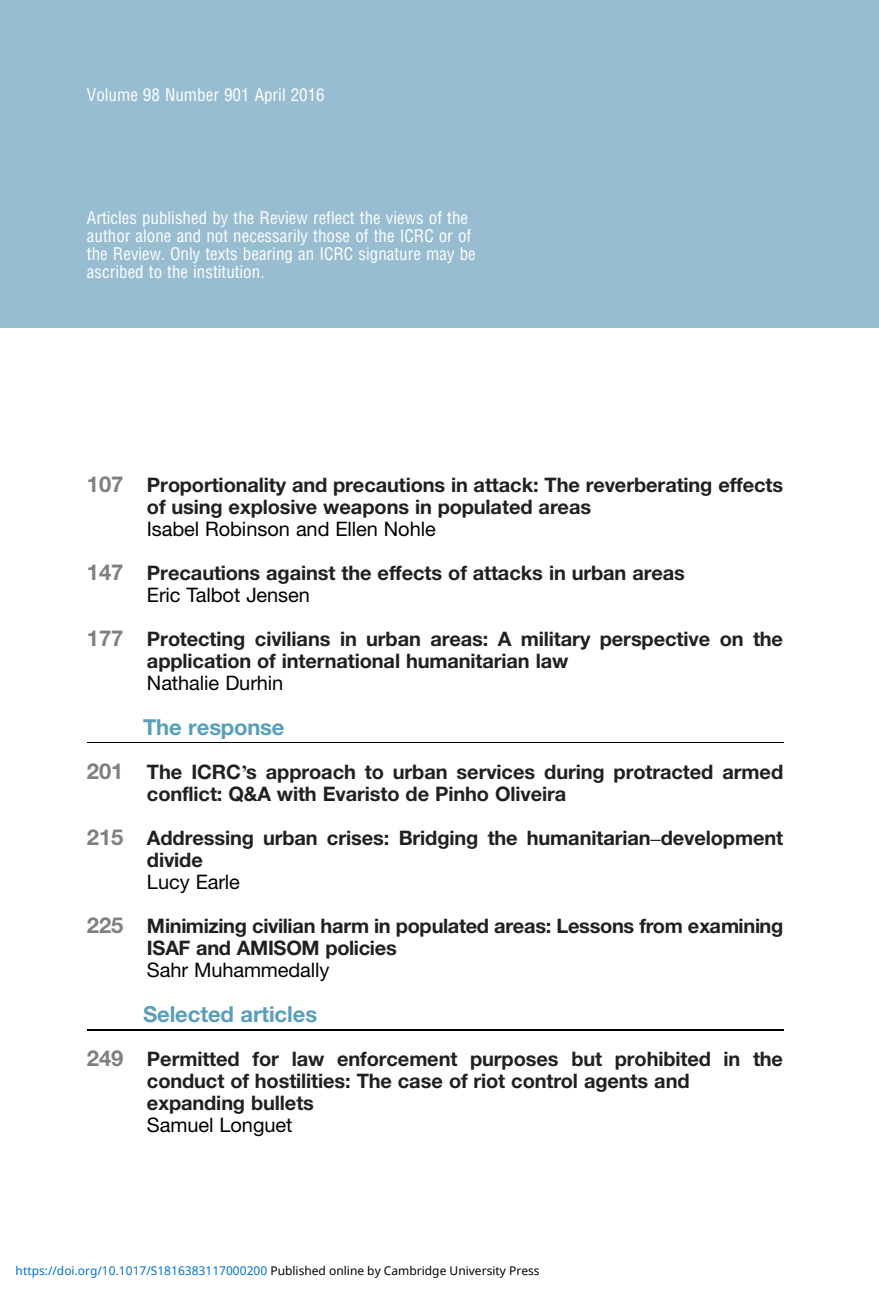
<style>
.page{position:relative;width:879px;height:1304px;background:#fff}
.page>*{position:absolute;margin:0;border:0;box-sizing:border-box;transform-origin:0 0}
.t1{font:22px "Adv TT3 c 6 c 0 bbb.B";color:#599eba}
.t2{font:20px/22px "Adv TT3 c 6 c 0 bbb.B";color:#231f20}
.t3{font:17px/18px "Adv HELVE.53";color:#fff}
.t4{font:12px "Noto Sans";color:#0172cf}
.s1{font-size:22px;color:#808080}
.s2{font-family:"Adv TT203 f 2 f 75";color:#000}
.s3{font-family:"Adv TT2 cba 4 af 3.B"}
.s4{color:#000}
</style>
<div class="page">
<hr style="left:87px;top:742px;width:696px;height:1px;background:#000">
<hr style="left:87px;top:1029px;width:696px;height:1px;background:#000">
<div style="left:0;top:0;width:879px;height:327px;background:#98bdd1"></div>
<p class="t3" style="left:87px;top:87px;width:239px">Volume 98 Number 901 April 2016</p>
<p class="t3" style="left:87px;top:210px;width:390px">Articles published by the Review reflect the views of the author alone and not necessarily those of the ICRC or of the Review. Only texts bearing an ICRC signature may be ascribed to the institution.</p>
<p class="t2" style="left:147px;top:476px;width:637px;text-indent:-60px"><span class="s1">107</span> Proportionality and precautions in attack: The reverberating effects of using explosive weapons in populated areas<br><span class="s2">Isabel Robinson and Ellen Nohle</span></p>
<p class="t2" style="left:147px;top:564px;width:539px;text-indent:-60px"><span class="s1">147</span> Precautions against the effects of attacks in urban areas<br><span class="s2">Eric Talbot Jensen</span></p>
<p class="t2" style="left:147px;top:630px;width:637px;text-indent:-60px"><span class="s1">177</span> Protecting civilians in urban areas: A military perspective on the application of international humanitarian law<br><span class="s2">Nathalie Durhin</span></p>
<p class="t1" style="left:143px;top:719px;width:143px">The response</p>
<p class="t2" style="left:147px;top:763px;width:637px;text-indent:-60px"><span class="s1">201</span> The ICRC<span class="s3">’</span>s approach to urban services during protracted armed conflict: Q&amp;A with Evaristo de Pinho Oliveira</p>
<p class="t2" style="left:147px;top:829px;width:637px;text-indent:-60px"><span class="s1">215</span> Addressing urban crises: Bridging the humanitarian<span class="s3">–</span>development divide<br><span class="s2">Lucy Earle</span></p>
<p class="t2" style="left:147px;top:917px;width:638px;text-indent:-60px"><span class="s1">225</span> Minimizing civilian harm in populated areas: Lessons from examining<br>ISAF and AMISOM policies<br><span class="s2">Sahr Muhammedally</span></p>
<p class="t1" style="left:143px;top:1006px;width:175px">Selected articles</p>
<p class="t2" style="left:147px;top:1050px;width:637px;text-indent:-60px"><span class="s1">249</span> Permitted for law enforcement purposes but prohibited in the conduct of hostilities: The case of riot control agents and expanding bullets<br><span class="s2">Samuel Longuet</span></p>
<p class="t4" style="left:16px;top:1263px;width:525px">https://doi.org/10.1017/S1816383117000200 <span class="s4">Published online by Cambridge University Press</span></p>
</div>
